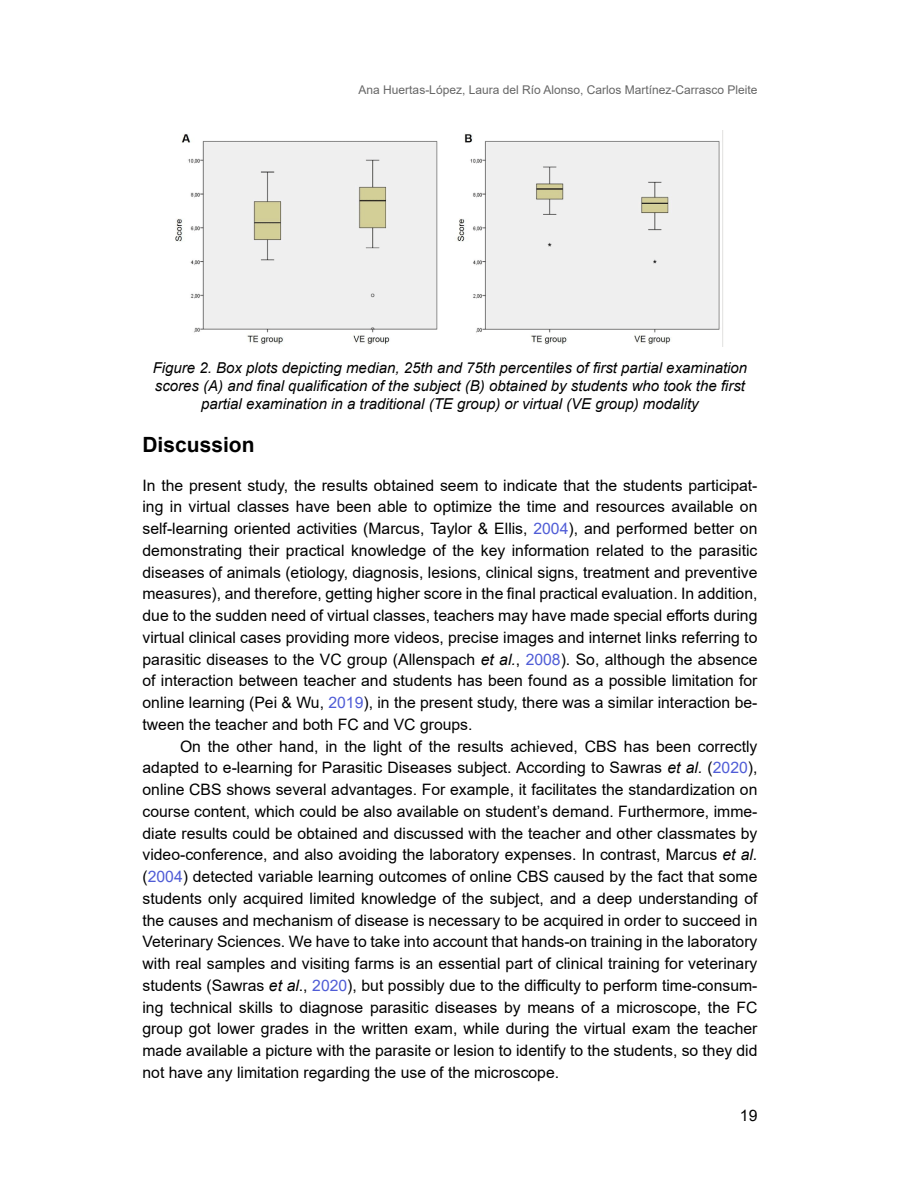
<style>
.page{position:relative;width:900px;height:1200px;background:#fff}
.page>*{position:absolute;margin:0;border:0;box-sizing:border-box;transform-origin:0 0}
.Titulo_primer_nivel{font:700 21px "Arial";color:#000}
.Texto{font:15.75px/21.8px "Arial";color:#000;text-align:justify}
.Leyenda_tablas_y_fig{font:italic 15px/18px "Arial";color:#000;text-align:center}
.t1{font:12px "Arial";color:#666}
.s1{color:#4f5cd6}
.s2{font-style:italic}
</style>
<div class="page">
<img style="left:176px;top:131px;width:547px;height:215px">
<p class="t1" style="left:359px;top:82px;width:400px">Ana Huertas-López, Laura del Río Alonso, Carlos Martínez-Carrasco Pleite</p>
<p class="Leyenda_tablas_y_fig" style="left:153px;top:359px;width:596px">Figure 2. Box plots depicting median, 25th and 75th percentiles of first partial examination scores (A) and final qualification of the subject (B) obtained by students who took the first partial examination in a traditional (TE group) or virtual (VE group) modality</p>
<p class="Titulo_primer_nivel" style="left:142px;top:430px;width:114px">Discussion</p>
<p class="Texto" style="left:142px;top:474px;width:616px">In the present study, the results obtained seem to indicate that the students participat&shy;ing in virtual classes have been able to optimize the time and resources available on self-learning oriented activities (Marcus, Taylor &amp; Ellis, <span class="s1">2004</span>), and performed better on demonstrating their practical knowledge of the key information related to the parasitic diseases of animals (etiology, diagnosis, lesions, clinical signs, treatment and preventive measures), and therefore, getting higher score in the final practical evaluation. In addition, due to the sudden need of virtual classes, teachers may have made special efforts during virtual clinical cases providing more videos, precise images and internet links referring to parasitic diseases to the VC group (Allenspach <span class="s2">et al.</span>, <span class="s1">2008</span>). So, although the absence of interaction between teacher and students has been found as a possible limitation for online learning (Pei &amp; Wu, <span class="s1">2019</span>), in the present study, there was a similar interaction be&shy;tween the teacher and both FC and VC groups.</p>
<p class="Texto" style="left:142px;top:735px;width:617px;text-indent:38px">On the other hand, in the light of the results achieved, CBS has been correctly adapted to e-learning for Parasitic Diseases subject. According to Sawras <span class="s2">et al.</span> (<span class="s1">2020</span>), online CBS shows several advantages. For example, it facilitates the standardization on course content, which could be also available on student’s demand. Furthermore, imme&shy;diate results could be obtained and discussed with the teacher and other classmates by video-conference, and also avoiding the laboratory expenses. In contrast, Marcus <span class="s2">et al. </span>(<span class="s1">2004</span>) detected variable learning outcomes of online CBS caused by the fact that some students only acquired limited knowledge of the subject, and a deep understanding of the causes and mechanism of disease is necessary to be acquired in order to succeed in Veterinary Sciences. We have to take into account that hands-on training in the laboratory with real samples and visiting farms is an essential part of clinical training for veterinary students (Sawras <span class="s2">et al</span>., <span class="s1">2020</span>), but possibly due to the difficulty to perform time-consum&shy;ing technical skills to diagnose parasitic diseases by means of a microscope, the FC group got lower grades in the written exam, while during the virtual exam the teacher made available a picture with the parasite or lesion to identify to the students, so they did not have any limitation regarding the use of the microscope.</p>
<p class="Texto" style="left:740px;top:1105px;width:19px">19</p>
</div>
